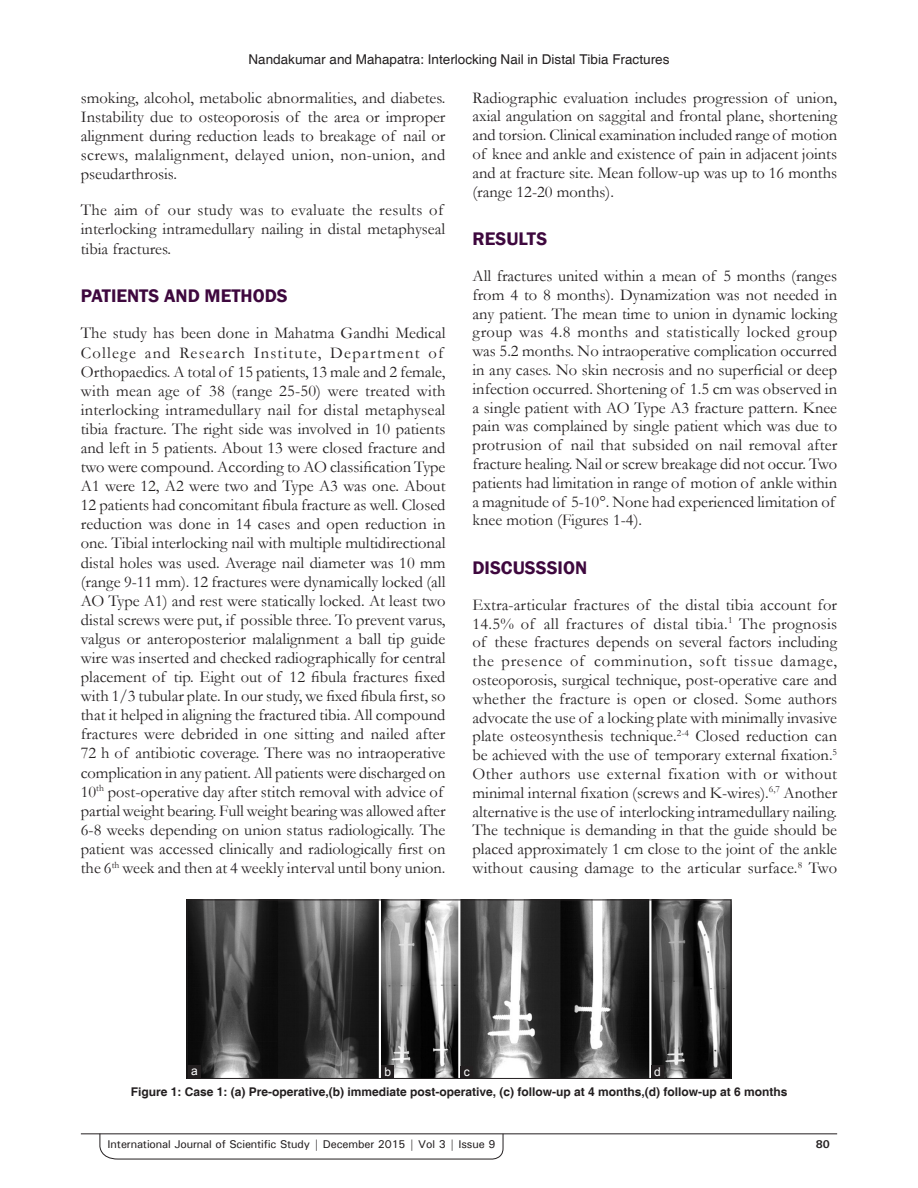
<style>
.page{position:relative;width:918px;height:1188px;background:#fff}
.page>*{position:absolute;margin:0;border:0;box-sizing:border-box;transform-origin:0 0}
.t1{font:600 18.75px "Franklin Gothic";color:#3e083e}
.TX{font:16.5px/19px "Garamond";color:#231f20;text-align:justify}
.t2{font:13.5px "Helvetica";color:#231f20}
.FGC{font:700 12px "Helvetica";color:#231f20}
.LABEL{font:12px "Arial";color:#fff}
.RF{font:500 11.25px "Univers";letter-spacing:-.01em;color:#231f20}
.t3{font:700 11.25px "Univers";color:#231f20}
</style>
<div class="page">
<hr style="left:81px;top:1134px;width:756px;height:1px;background:#231f20">
<svg style="left:100px;top:1133px;width:403px;height:26px"></svg>
<img style="left:189px;top:902px;width:540px;height:175px">
<div style="left:187px;top:900px;width:544px;height:179px;border:1px solid #231f20"></div>
<div style="left:651px;top:1066px;width:13px;height:12px;background:#231f20"></div>
<div style="left:461px;top:1066px;width:12px;height:13px;background:#231f20"></div>
<div style="left:381px;top:1065px;width:13px;height:13px;background:#231f20"></div>
<div style="left:188px;top:1065px;width:13px;height:13px;background:#231f20"></div>
<p class="t2" style="left:249px;top:52px;width:422px">Nandakumar and Mahapatra: Interlocking Nail in Distal Tibia Fractures</p>
<p class="TX" style="left:81px;top:88px;width:366px">smoking, alcohol, metabolic abnormalities, and diabetes.<br>Instability due to osteoporosis of the area or improper alignment during reduction leads to breakage of nail or screws, malalignment, delayed union, non-union, and pseudarthrosis.</p>
<p class="TX" style="left:81px;top:200px;width:366px">The aim of our study was to evaluate the results of interlocking intramedullary nailing in distal metaphyseal tibia fractures.</p>
<h1 class="t1" style="left:81px;top:284px;width:208px">PATIENTS AND METHODS</h1>
<p class="TX" style="left:81px;top:323px;width:366px;text-align:left">The study has been done in Mahatma Gandhi Medical College and Research Institute, Department of Orthopaedics. A total of 15 patients, 13 male and 2 female, with mean age of 38 (range 25-50) were treated with interlocking intramedullary nail for distal metaphyseal tibia fracture. The right side was involved in 10 patients and left in 5 patients. About 13 were closed fracture and two were compound. According to AO classification Type A1 were 12, A2 were two and Type A3 was one. About 12 patients had concomitant fibula fracture as well. Closed reduction was done in 14 cases and open reduction in one. Tibial interlocking nail with multiple multidirectional distal holes was used. Average nail diameter was 10 mm (range 9-11 mm). 12 fractures were dynamically locked (all AO Type A1) and rest were statically locked. At least two distal screws were put, if possible three. To prevent varus, valgus or anteroposterior malalignment a ball tip guide wire was inserted and checked radiographically for central placement of tip. Eight out of 12 fibula fractures fixed with 1/3 tubular plate. In our study, we fixed fibula first, so that it helped in aligning the fractured tibia. All compound fractures were debrided in one sitting and nailed after 72 h of antibiotic coverage. There was no intraoperative complication in any patient. All patients were discharged on 10<sup>th</sup> post-operative day after stitch removal with advice of partial weight bearing. Full weight bearing was allowed after 6-8 weeks depending on union status radiologically. The patient was accessed clinically and radiologically first on the 6<sup>th</sup> week and then at 4 weekly interval until bony union.</p>
<p class="TX" style="left:472px;top:88px;width:366px">Radiographic evaluation includes progression of union, axial angulation on saggital and frontal plane, shortening and torsion. Clinical examination included range of motion of knee and ankle and existence of pain in adjacent joints and at fracture site. Mean follow-up was up to 16 months (range 12-20 months).</p>
<h1 class="t1" style="left:472px;top:227px;width:76px">RESULTS</h1>
<p class="TX" style="left:472px;top:266px;width:366px;text-align:left">All fractures united within a mean of 5 months (ranges from 4 to 8 months). Dynamization was not needed in any patient. The mean time to union in dynamic locking group was 4.8 months and statistically locked group was 5.2 months. No intraoperative complication occurred in any cases. No skin necrosis and no superficial or deep infection occurred. Shortening of 1.5 cm was observed in a single patient with AO Type A3 fracture pattern. Knee pain was complained by single patient which was due to protrusion of nail that subsided on nail removal after fracture healing. Nail or screw breakage did not occur. Two patients had limitation in range of motion of ankle within a magnitude of 5-10°. None had experienced limitation of knee motion (Figures 1-4).</p>
<h1 class="t1" style="left:472px;top:556px;width:116px">DISCUSSSION</h1>
<p class="TX" style="left:472px;top:595px;width:366px">Extra-articular fractures of the distal tibia account for 14.5% of all fractures of distal tibia.<sup>1</sup> The prognosis of these fractures depends on several factors including the presence of comminution, soft tissue damage, osteoporosis, surgical technique, post-operative care and whether the fracture is open or closed. Some authors advocate the use of a locking plate with minimally invasive plate osteosynthesis technique.<sup>2-4</sup> Closed reduction can be achieved with the use of temporary external fixation.<sup>5<br></sup>Other authors use external fixation with or without minimal internal fixation (screws and K-wires).<sup>6,7</sup> Another alternative is the use of interlocking intramedullary nailing.<br>The technique is demanding in that the guide should be placed approximately 1 cm close to the joint of the ankle without causing damage to the articular surface.<sup>8</sup> Two</p>
<p class="LABEL" style="left:191px;top:1062px;width:8px">a</p>
<p class="LABEL" style="left:384px;top:1064px;width:8px">b</p>
<p class="LABEL" style="left:464px;top:1063px;width:7px">c</p>
<p class="LABEL" style="left:654px;top:1064px;width:8px">d</p>
<p class="FGC" style="left:131px;top:1085px;width:658px">Figure 1: Case 1: (a) Pre-operative,(b) immediate post-operative, (c) follow-up at 4 months,(d) follow-up at 6 months</p>
<p class="RF" style="left:108px;top:1137px;width:389px">International Journal of Scientific Study | December 2015 | Vol 3 | Issue 9</p>
<p class="t3" style="left:816px;top:1137px;width:16px">80</p>
</div>
